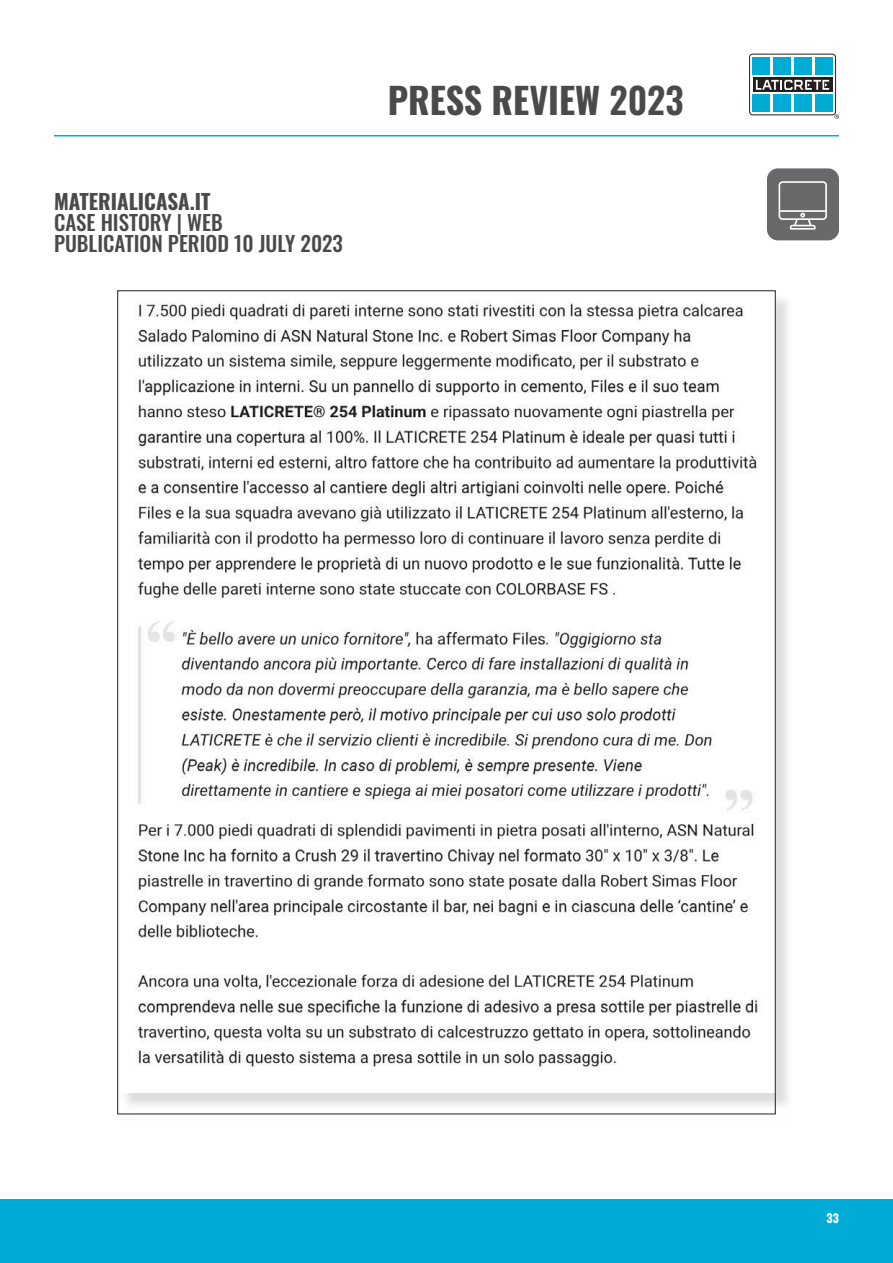
<style>
.page{position:relative;width:893px;height:1263px;background:#fff}
.page>*{position:absolute;margin:0;border:0;box-sizing:border-box;transform-origin:0 0}
.t1{font:700 36px "Oswald";color:#494a4b}
.t2{font:500 21px "Oswald";color:#494a4b}
.t3{font:700 21px "Oswald";color:#494a4b}
.t4{font:700 12px "Oswald";color:#fff}
.s1{font-weight:600}
</style>
<div class="page">
<div style="left:749px;top:54px;width:87px;height:61px;border:1px solid #231f20;border-radius:3px"></div>
<div style="left:753px;top:94px;width:17px;height:18px;background:#00acd5"></div>
<div style="left:773px;top:94px;width:18px;height:18px;background:#00acd5"></div>
<div style="left:794px;top:94px;width:17px;height:18px;background:#00acd5"></div>
<div style="left:815px;top:94px;width:17px;height:18px;background:#00acd5"></div>
<svg style="left:753px;top:77px;width:79px;height:15px"></svg>
<svg style="left:756px;top:80px;width:73px;height:10px"></svg>
<div style="left:753px;top:57px;width:17px;height:18px;background:#00acd5"></div>
<div style="left:773px;top:57px;width:18px;height:18px;background:#00acd5"></div>
<div style="left:794px;top:57px;width:17px;height:18px;background:#00acd5"></div>
<div style="left:815px;top:57px;width:17px;height:18px;background:#00acd5"></div>
<svg style="left:834px;top:114px;width:5px;height:5px"></svg>
<hr style="left:54px;top:135px;width:785px;height:1px;background:#00acd5">
<div style="left:0;top:1200px;width:893px;height:63px;background:#00acd5"></div>
<div style="left:120px;top:293px;width:674px;height:840px;background:#231f20;opacity:.15"></div>
<img style="left:120px;top:293px;width:653px;height:800px">
<div style="left:767px;top:168px;width:72px;height:72px;background:#69696c;border-radius:11px"></div>
<svg style="left:779px;top:181px;width:48px;height:49px"></svg>
<p class="t3" style="left:54px;top:190px;width:158px">MATERIALICASA.IT</p>
<p class="t2" style="left:54px;top:211px;width:170px">CASE HISTORY | WEB</p>
<p class="t2" style="left:54px;top:232px;width:291px">PUBLICATION PERIOD 10 JULY 2023</p>
<h1 class="t1" style="left:388px;top:82px;width:297px">PRESS REVIEW <span class="s1">2023</span></h1>
<p class="t4" style="left:827px;top:1212px;width:14px">33</p>
</div>
